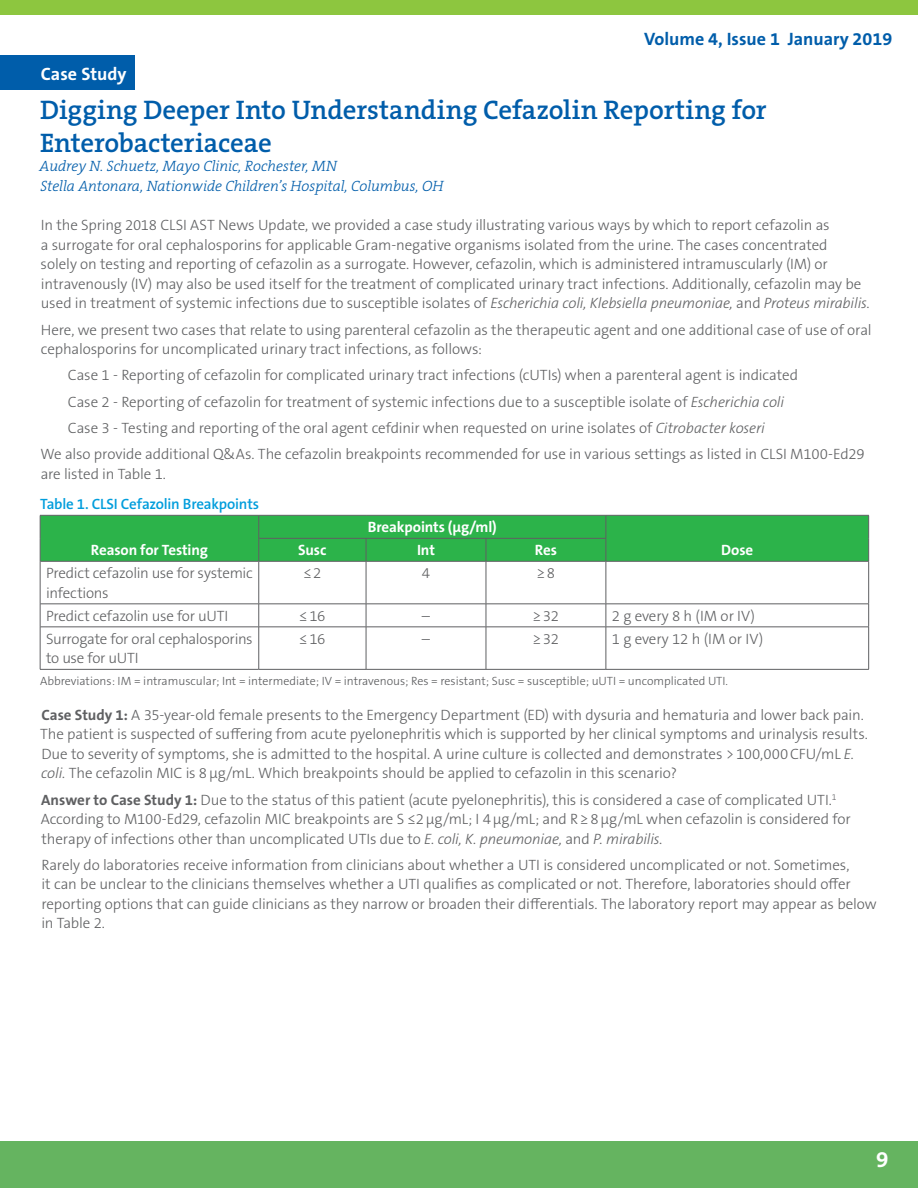
<style>
.page{position:relative;width:918px;height:1188px;background:#fff}
.page>*{position:absolute;margin:0;border:0;box-sizing:border-box;transform-origin:0 0}
.t1{font:600 27px/32.4px "The Serif B W6";letter-spacing:-.005em;color:#005daa}
.t2{font:700 22.5px "The Sans B W7";color:#fff}
.t3{font:700 18px "The Sans B W7";color:#005daa}
.t4{font:700 18px "The Sans B W7";color:#fff}
.t5{font:300 15px/19.5px "The Sans B W3";letter-spacing:-.01em;color:#5f6062}
.t6{font:italic 300 15px/19.5px "The Serif B W3";letter-spacing:-.005em;color:#005daa}
.t7{font:700 15px "The Sans B W7";letter-spacing:-.01em;color:#fff}
.t8{font:600 15px "The Sans B W6";letter-spacing:-.015em;color:#009ddc}
.t9{font:300 12px "The Sans B W3";color:#58595b}
.s1{font-style:italic}
.s2{font-family:"The Sans B W7";font-weight:700}
</style>
<div class="page">
<div style="left:0;top:0;width:918px;height:15px;background:#8dc63f"></div>
<div style="left:0;top:1141px;width:918px;height:47px;background:#65b460"></div>
<svg style="left:41px;top:562px;width:827px;height:107px"></svg>
<hr style="left:40px;top:561px;width:219px;height:1px;background:#5f6062">
<hr style="left:259px;top:561px;width:107px;height:1px;background:#5f6062">
<hr style="left:259px;top:562px;width:1px;height:42px;background:#5f6062">
<hr style="left:366px;top:561px;width:120px;height:1px;background:#5f6062">
<hr style="left:366px;top:562px;width:1px;height:42px;background:#5f6062">
<hr style="left:486px;top:561px;width:120px;height:1px;background:#5f6062">
<hr style="left:486px;top:562px;width:1px;height:42px;background:#5f6062">
<hr style="left:606px;top:561px;width:263px;height:1px;background:#5f6062">
<hr style="left:606px;top:562px;width:1px;height:42px;background:#5f6062">
<hr style="left:868px;top:562px;width:1px;height:42px;background:#5f6062">
<hr style="left:40px;top:627px;width:219px;height:1px;background:#5f6062">
<hr style="left:259px;top:627px;width:107px;height:1px;background:#5f6062">
<hr style="left:259px;top:627px;width:1px;height:42px;background:#5f6062">
<hr style="left:366px;top:627px;width:120px;height:1px;background:#5f6062">
<hr style="left:366px;top:627px;width:1px;height:42px;background:#5f6062">
<hr style="left:486px;top:627px;width:120px;height:1px;background:#5f6062">
<hr style="left:486px;top:627px;width:1px;height:42px;background:#5f6062">
<hr style="left:606px;top:627px;width:263px;height:1px;background:#5f6062">
<hr style="left:606px;top:627px;width:1px;height:42px;background:#5f6062">
<hr style="left:868px;top:627px;width:1px;height:42px;background:#5f6062">
<svg style="left:40px;top:515px;width:829px;height:46px;background:#2eb04b"></svg>
<hr style="left:40px;top:561px;width:1px;height:43px;background:#606163">
<svg style="left:40px;top:604px;width:829px;height:23px"></svg>
<hr style="left:40px;top:627px;width:1px;height:42px;background:#606163">
<hr style="left:40px;top:669px;width:219px;height:1px;background:#606163">
<hr style="left:259px;top:669px;width:107px;height:1px;background:#606163">
<hr style="left:366px;top:669px;width:120px;height:1px;background:#606163">
<hr style="left:486px;top:669px;width:120px;height:1px;background:#606163">
<hr style="left:606px;top:669px;width:263px;height:1px;background:#606163">
<div style="left:0;top:56px;width:135px;height:34px;background:#005daa"></div>
<p class="t4" style="left:41px;top:62px;width:87px">Case Study</p>
<p class="t3" style="left:644px;top:27px;width:249px">Volume 4, Issue 1 January 2019</p>
<h1 class="t1" style="left:40px;top:94px;width:728px">Digging Deeper Into Understanding Cefazolin Reporting for<br>Enterobacteriaceae</h1>
<p class="t6" style="left:40px;top:156px;width:406px">Audrey N. Schuetz, Mayo Clinic, Rochester, MN<br>Stella Antonara, Nationwide Children’s Hospital, Columbus, OH</p>
<p class="t5" style="left:41px;top:216px;width:830px">In the Spring 2018 CLSI AST News Update, we provided a case study illustrating various ways by which to report cefazolin as<br>a surrogate for oral cephalosporins for applicable Gram-negative organisms isolated from the urine. The cases concentrated<br>solely on testing and reporting of cefazolin as a surrogate. However, cefazolin, which is administered intramuscularly (IM) or intravenously (IV) may also be used itself for the treatment of complicated urinary tract infections. Additionally, cefazolin may be used in treatment of systemic infections due to susceptible isolates of <span class="s1">Escherichia coli, Klebsiella pneumoniae,</span> and <span class="s1">Proteus mirabilis</span>.</p>
<p class="t5" style="left:41px;top:320px;width:832px">Here, we present two cases that relate to using parenteral cefazolin as the therapeutic agent and one additional case of use of oral cephalosporins for uncomplicated urinary tract infections, as follows:</p>
<p class="t5" style="left:68px;top:366px;width:732px">Case 1 - Reporting of cefazolin for complicated urinary tract infections (cUTIs) when a parenteral agent is indicated</p>
<p class="t5" style="left:68px;top:392px;width:718px">Case 2 - Reporting of cefazolin for treatment of systemic infections due to a susceptible isolate of <span class="s1">Escherichia coli</span></p>
<p class="t5" style="left:68px;top:418px;width:699px">Case 3 - Testing and reporting of the oral agent cefdinir when requested on urine isolates of <span class="s1">Citrobacter koseri</span></p>
<p class="t5" style="left:40px;top:444px;width:826px">We also provide additional Q&amp;As. The cefazolin breakpoints recommended for use in various settings as listed in CLSI M100-Ed29</p>
<p class="t5" style="left:41px;top:464px;width:127px">are listed in Table 1.</p>
<p class="t8" style="left:40px;top:495px;width:221px">Table 1. CLSI Cefazolin Breakpoints</p>
<p class="t7" style="left:91px;top:541px;width:118px">Reason for Testing</p>
<p class="t7" style="left:368px;top:518px;width:130px">Breakpoints (µg/ml)</p>
<p class="t7" style="left:298px;top:541px;width:30px">Susc</p>
<p class="t7" style="left:417px;top:541px;width:19px">Int</p>
<p class="t7" style="left:535px;top:541px;width:24px">Res</p>
<p class="t7" style="left:721px;top:541px;width:33px">Dose</p>
<p class="t5" style="left:46px;top:564px;width:208px">Predict cefazolin use for systemic infections</p>
<p class="t5" style="left:303px;top:564px;width:20px">≤2</p>
<p class="t5" style="left:422px;top:564px;width:10px">4</p>
<p class="t5" style="left:537px;top:564px;width:20px">≥8</p>
<p class="t5" style="left:46px;top:606px;width:184px">Predict cefazolin use for uUTI</p>
<p class="t5" style="left:299px;top:606px;width:28px">≤16</p>
<p class="t5" style="left:422px;top:606px;width:10px">–</p>
<p class="t5" style="left:533px;top:606px;width:28px">≥32</p>
<p class="t5" style="left:612px;top:606px;width:145px">2 g every 8 h (IM or IV)</p>
<p class="t5" style="left:46px;top:629px;width:208px">Surrogate for oral cephalosporins to use for uUTI</p>
<p class="t5" style="left:299px;top:629px;width:28px">≤16</p>
<p class="t5" style="left:422px;top:629px;width:10px">–</p>
<p class="t5" style="left:533px;top:629px;width:28px">≥32</p>
<p class="t5" style="left:612px;top:629px;width:153px">1 g every 12 h (IM or IV)</p>
<p class="t9" style="left:40px;top:673px;width:689px">Abbreviations: IM = intramuscular; Int = intermediate; IV = intravenous; Res = resistant; Susc = susceptible; uUTI = uncomplicated UTI.</p>
<p class="t5" style="left:40px;top:705px;width:829px"><span class="s2">Case Study 1:</span> A 35-year-old female presents to the Emergency Department (ED) with dysuria and hematuria and lower back pain.<br>The patient is suspected of suffering from acute pyelonephritis which is supported by her clinical symptoms and urinalysis results.<br>Due to severity of symptoms, she is admitted to the hospital. A urine culture is collected and demonstrates &gt;100,000CFU/mL <span class="s1">E. coli.</span> The cefazolin MIC is 8µg/mL. Which breakpoints should be applied to cefazolin in this scenario?</p>
<p class="t5" style="left:41px;top:790px;width:812px"><span class="s2">Answer to Case Study 1:</span> Due to the status of this patient (acute pyelonephritis), this is considered a case of complicated UTI.<sup>1<br></sup>According to M100-Ed29, cefazolin MIC breakpoints are S ≤2µg/mL; I 4µg/mL; and R≥8µg/mL when cefazolin is considered for therapy of infections other than uncomplicated UTIs due to <span class="s1">E. coli, K. pneumoniae,</span> and <span class="s1">P. mirabilis</span>.</p>
<p class="t5" style="left:41px;top:855px;width:837px">Rarely do laboratories receive information from clinicians about whether a UTI is considered uncomplicated or not. Sometimes,<br>it can be unclear to the clinicians themselves whether a UTI qualifies as complicated or not. Therefore, laboratories should offer reporting options that can guide clinicians as they narrow or broaden their differentials. The laboratory report may appear as below in Table 2.</p>
<h2 class="t2" style="left:876px;top:1145px;width:14px">9</h2>
</div>
